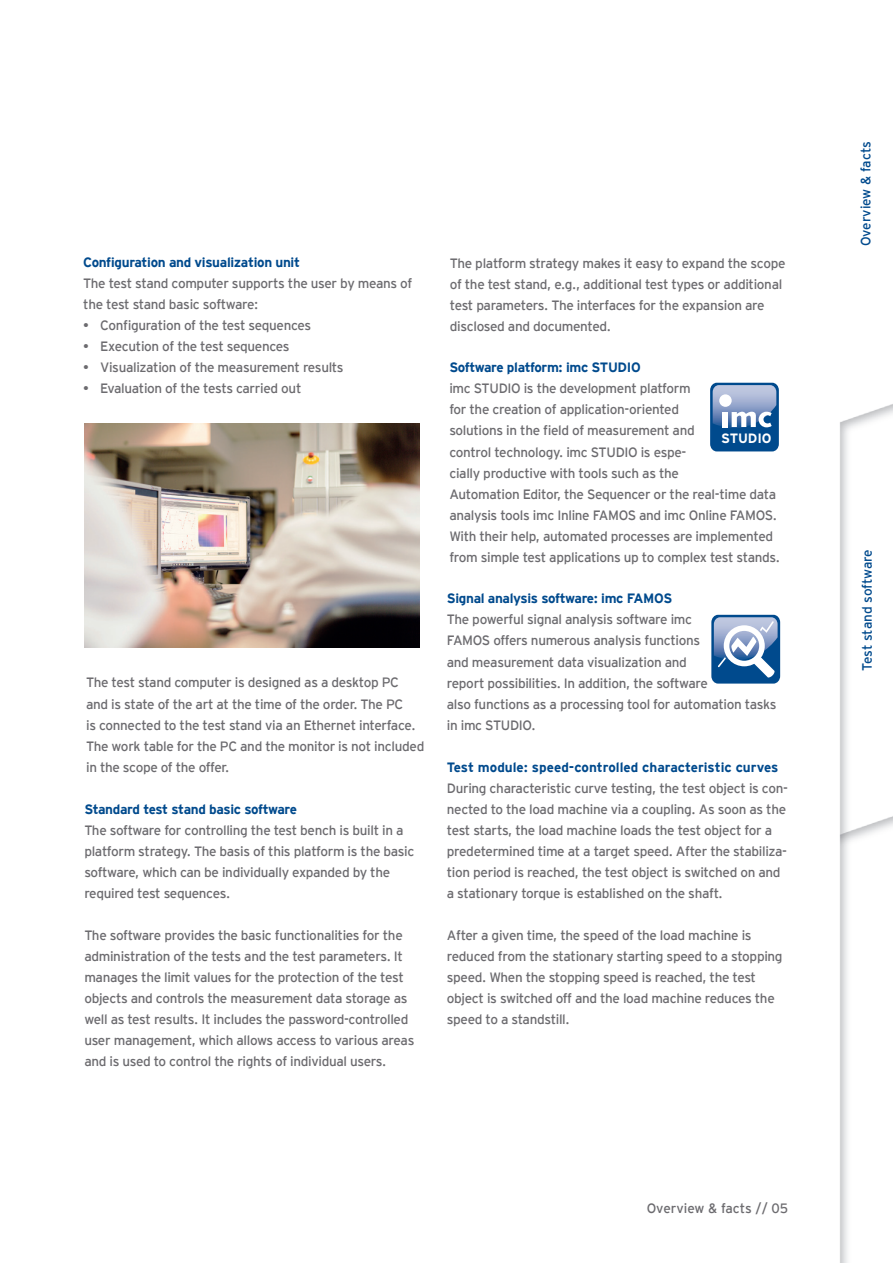
<style>
.page{position:relative;width:893px;height:1263px;background:#fff}
.page>*{position:absolute;margin:0;border:0;box-sizing:border-box;transform-origin:0 0}
.t1{font:13.5px/21px "Interstate";letter-spacing:-.025em;color:#6c6b6f}
.t2{font:700 13.5px "Interstate";letter-spacing:-.025em;color:#004a8d}
.t3{font:700 13.5px "Interstate";color:#004a8d}
.t4{font:13.5px "Interstate";letter-spacing:-.01em;color:#004a8d}
.t5{font:13.5px "Interstate";color:#6c6b6f}
.t6{font:700 13.5px "Interstate";letter-spacing:-.01em;color:#fff}
</style>
<div class="page">
<img style="left:84px;top:424px;width:335px;height:223px">
<div style="left:710px;top:383px;width:69px;height:68px;background:#004a8d;border-radius:7px"></div>
<svg style="left:713px;top:385px;width:63px;height:43px;background:#9fb2d1"></svg>
<div style="left:711px;top:615px;width:69px;height:69px;background:#004a8d;border-radius:7px"></div>
<svg style="left:714px;top:617px;width:64px;height:61px"></svg>
<img style="left:839px;top:404px;width:54px;height:859px">
<p class="t2" style="left:83px;top:255px;width:218px">Configuration and visualization unit</p>
<p class="t1" style="left:83px;top:273px;width:331px">The test stand computer supports the user by means of the test stand basic software:</p>
<p class="t1" style="left:83px;top:315px;width:230px">• Configuration of the test sequences</p>
<p class="t1" style="left:83px;top:336px;width:208px">• Execution of the test sequences</p>
<p class="t1" style="left:83px;top:357px;width:262px">• Visualization of the measurement results</p>
<p class="t1" style="left:83px;top:378px;width:220px">• Evaluation of the tests carried out</p>
<p class="t1" style="left:86px;top:672px;width:340px">The test stand computer is designed as a desktop PC and is state of the art at the time of the order. The PC<br>is connected to the test stand via an Ethernet interface.<br>The work table for the PC and the monitor is not included in the scope of the offer.</p>
<p class="t2" style="left:84px;top:801px;width:214px">Standard test stand basic software</p>
<p class="t1" style="left:84px;top:819px;width:332px">The software for controlling the test bench is built in a platform strategy. The basis of this platform is the basic software, which can be individually expanded by the required test sequences.</p>
<p class="t1" style="left:84px;top:924px;width:332px">The software provides the basic functionalities for the administration of the tests and the test parameters. It manages the limit values for the protection of the test objects and controls the measurement data storage as well as test results. It includes the password-controlled user management, which allows access to various areas and is used to control the rights of individual users.</p>
<p class="t1" style="left:450px;top:252px;width:337px">The platform strategy makes it easy to expand the scope of the test stand, e.g., additional test types or additional test parameters. The interfaces for the expansion are disclosed and documented.</p>
<p class="t2" style="left:449px;top:360px;width:193px">Software platform: imc STUDIO</p>
<p class="t1" style="left:449px;top:378px;width:332px">imc STUDIO is the development platform<br>for the creation of application-oriented<br>solutions in the field of measurement and<br>control technology. imc STUDIO is espe-<br>cially productive with tools such as the<br>Automation Editor, the Sequencer or the real-time data analysis tools imc Inline FAMOS and imc Online FAMOS.<br>With their help, automated processes are implemented from simple test applications up to complex test stands.</p>
<p class="t6" style="left:721px;top:430px;width:52px">STUDIO</p>
<p class="t2" style="left:447px;top:591px;width:227px">Signal analysis software: imc FAMOS</p>
<p class="t1" style="left:447px;top:609px;width:331px">The powerful signal analysis software imc<br>FAMOS offers numerous analysis functions<br>and measurement data visualization and<br>report possibilities. In addition, the software<br>also functions as a processing tool for automation tasks in imc STUDIO.</p>
<p class="t3" style="left:447px;top:759px;width:333px">Test module: speed-controlled characteristic curves</p>
<p class="t1" style="left:447px;top:777px;width:343px">During characteristic curve testing, the test object is con&shy;nected to the load machine via a coupling. As soon as the test starts, the load machine loads the test object for a predetermined time at a target speed. After the stabiliza&shy;tion period is reached, the test object is switched on and a stationary torque is established on the shaft.</p>
<p class="t1" style="left:447px;top:924px;width:337px">After a given time, the speed of the load machine is reduced from the stationary starting speed to a stopping speed. When the stopping speed is reached, the test object is switched off and the load machine reduces the speed to a standstill.</p>
<p class="t5" style="left:647px;top:1201px;width:143px">Overview &amp; facts // 05</p>
<p class="t4" style="left:858px;top:246px;width:107px;rotate:-90deg">Overview &amp; facts</p>
<p class="t4" style="left:859px;top:671px;width:123px;rotate:-90deg">Test stand software</p>
</div>
